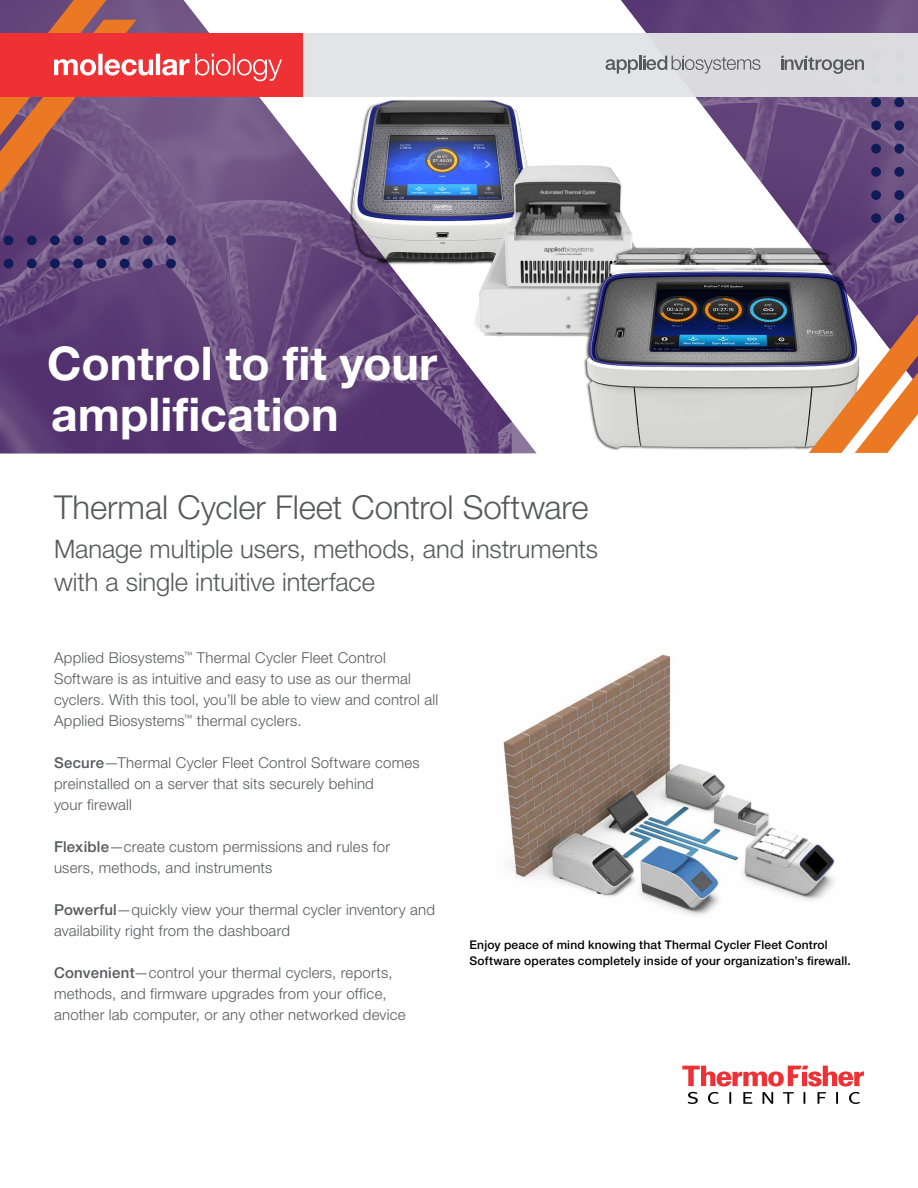
<style>
.page{position:relative;width:918px;height:1188px;background:#fff}
.page>*{position:absolute;margin:0;border:0;box-sizing:border-box;transform-origin:0 0}
.t1{font:700 46.5px/51px "Helvetica Neue LTW1 G";color:#fff}
.t2{font:300 33px "Helvetica Neue LTW1 G";letter-spacing:-.005em;color:#58595b}
.t3{font:300 25.5px/33px "Helvetica Neue LTW1 G";letter-spacing:-.005em;color:#58595b}
.t4{font:300 15px/21px "Helvetica Neue LTW1 G";letter-spacing:.015em;color:#58595b}
.t5{font:500 12px/15.8px "Helvetica Neue LTW1 G";letter-spacing:.015em;color:#000}
.s1{font-weight:500}
</style>
<div class="page">
<svg style="left:682px;top:1066px;width:182px;height:38px"></svg>
<img style="left:503px;top:650px;width:332px;height:265px">
<img style="left:346px;top:96px;width:463px;height:358px">
<svg style="left:610px;top:96px;width:199px;height:309px;background:#babab8"></svg>
<img style="left:620px;top:0;width:298px;height:388px">
<svg style="left:512px;top:96px;width:25px;height:357px"></svg>
<img style="left:0;top:96px;width:512px;height:357px">
<div style="left:871px;top:97px;width:10px;height:10px;background:#111b57;border-radius:50%"></div>
<div style="left:871px;top:144px;width:10px;height:10px;background:#111b57;border-radius:50%"></div>
<div style="left:871px;top:190px;width:10px;height:10px;background:#111b57;border-radius:50%"></div>
<div style="left:871px;top:121px;width:10px;height:9px;background:#111b57;border-radius:50%"></div>
<div style="left:871px;top:167px;width:10px;height:10px;background:#111b57;border-radius:50%"></div>
<div style="left:871px;top:213px;width:10px;height:10px;background:#111b57;border-radius:50%"></div>
<div style="left:894px;top:97px;width:10px;height:10px;background:#111b57;border-radius:50%"></div>
<div style="left:894px;top:144px;width:10px;height:10px;background:#111b57;border-radius:50%"></div>
<div style="left:894px;top:190px;width:10px;height:10px;background:#111b57;border-radius:50%"></div>
<div style="left:894px;top:121px;width:10px;height:9px;background:#111b57;border-radius:50%"></div>
<div style="left:894px;top:167px;width:10px;height:10px;background:#111b57;border-radius:50%"></div>
<div style="left:894px;top:213px;width:10px;height:10px;background:#111b57;border-radius:50%"></div>
<div style="left:4px;top:259px;width:9px;height:9px;background:#111b57;border-radius:50%"></div>
<div style="left:50px;top:259px;width:10px;height:9px;background:#111b57;border-radius:50%"></div>
<div style="left:96px;top:259px;width:10px;height:9px;background:#111b57;border-radius:50%"></div>
<div style="left:143px;top:259px;width:10px;height:9px;background:#111b57;border-radius:50%"></div>
<div style="left:27px;top:259px;width:10px;height:9px;background:#111b57;border-radius:50%"></div>
<div style="left:73px;top:259px;width:10px;height:9px;background:#111b57;border-radius:50%"></div>
<div style="left:120px;top:259px;width:9px;height:9px;background:#111b57;border-radius:50%"></div>
<div style="left:166px;top:259px;width:10px;height:9px;background:#111b57;border-radius:50%"></div>
<div style="left:4px;top:235px;width:9px;height:10px;background:#111b57;border-radius:50%"></div>
<div style="left:50px;top:235px;width:10px;height:10px;background:#111b57;border-radius:50%"></div>
<div style="left:96px;top:235px;width:10px;height:10px;background:#111b57;border-radius:50%"></div>
<div style="left:143px;top:235px;width:10px;height:10px;background:#111b57;border-radius:50%"></div>
<div style="left:27px;top:235px;width:10px;height:10px;background:#111b57;border-radius:50%"></div>
<div style="left:73px;top:235px;width:10px;height:10px;background:#111b57;border-radius:50%"></div>
<div style="left:120px;top:235px;width:9px;height:10px;background:#111b57;border-radius:50%"></div>
<div style="left:166px;top:235px;width:10px;height:10px;background:#111b57;border-radius:50%"></div>
<svg style="left:809px;top:314px;width:109px;height:139px"></svg>
<div style="left:0;top:33px;width:918px;height:63px;background:#e2e3e4"></div>
<div style="left:0;top:33px;width:303px;height:63px;background:#ee3134"></div>
<svg style="left:0;top:0;width:282px;height:193px"></svg>
<svg style="left:781px;top:56px;width:83px;height:18px"></svg>
<svg style="left:606px;top:56px;width:155px;height:17px"></svg>
<h1 class="t1" style="left:47px;top:338px;width:391px">Control to fit your amplification</h1>
<h2 class="t2" style="left:54px;top:487px;width:536px">Thermal Cycler Fleet Control Software</h2>
<h3 class="t3" style="left:54px;top:532px;width:545px">Manage multiple users, methods, and instruments with a single intuitive interface</h3>
<p class="t4" style="left:54px;top:647px;width:386px">Applied Biosystems<sup>™</sup> Thermal Cycler Fleet Control Software is as intuitive and easy to use as our thermal cyclers. With this tool, you’ll be able to view and control all Applied Biosystems<sup>™</sup> thermal cyclers.</p>
<p class="t4" style="left:54px;top:752px;width:367px"><span class="s1">Secure</span>—Thermal Cycler Fleet Control Software comes preinstalled on a server that sits securely behind<br>your firewall</p>
<p class="t4" style="left:54px;top:836px;width:338px"><span class="s1">Flexible</span>—create custom permissions and rules for users, methods, and instruments</p>
<p class="t4" style="left:54px;top:899px;width:383px"><span class="s1">Powerful</span>—quickly view your thermal cycler inventory and availability right from the dashboard</p>
<p class="t4" style="left:54px;top:962px;width:353px"><span class="s1">Convenient</span>—control your thermal cyclers, reports, methods, and firmware upgrades from your office, another lab computer, or any other networked device</p>
<p class="t5" style="left:469px;top:937px;width:383px">Enjoy peace of mind knowing that Thermal Cycler Fleet Control<br>Software operates completely inside of your organization’s firewall.</p>
</div>
